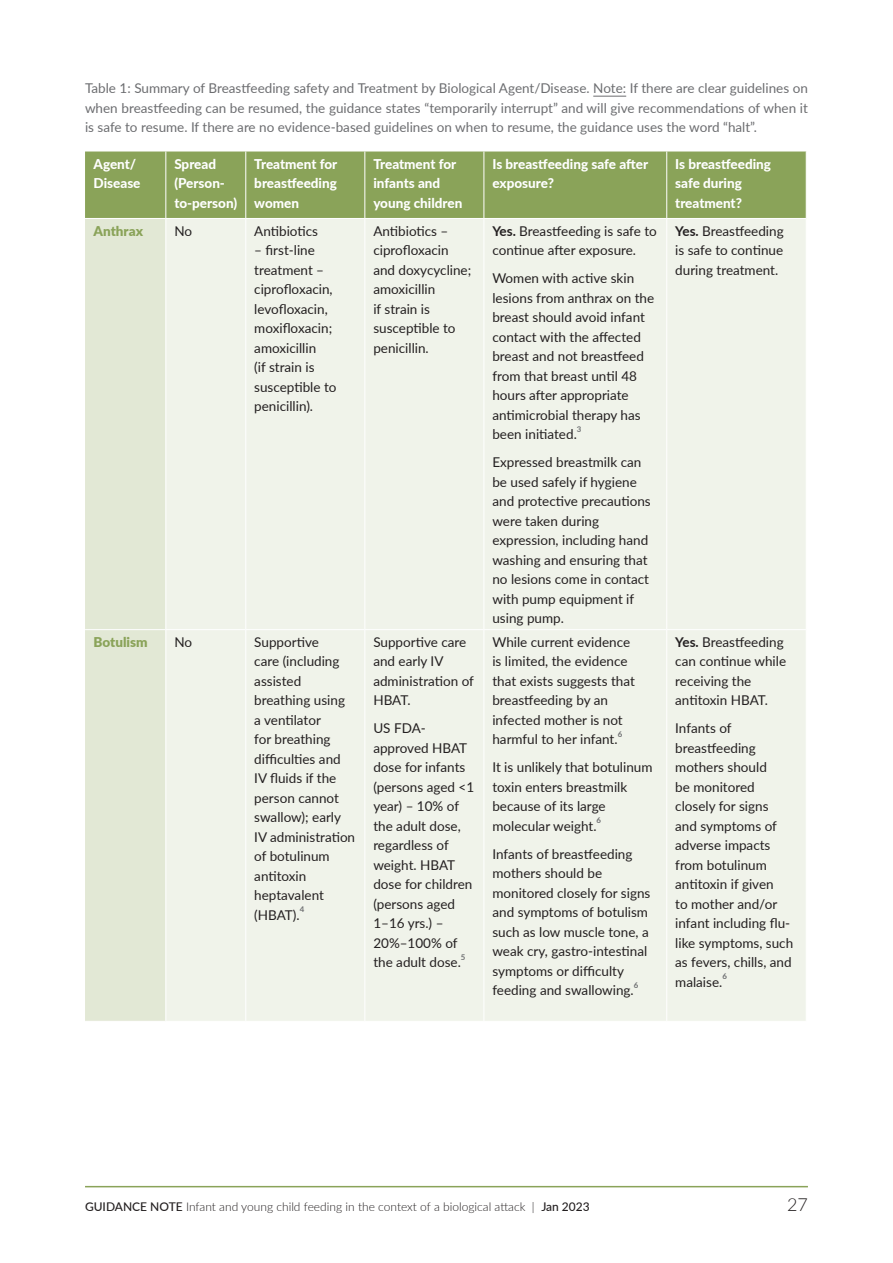
<style>
.page{position:relative;width:893px;height:1263px;background:#fff}
.page>*{position:absolute;margin:0;border:0;box-sizing:border-box;transform-origin:0 0}
.t1{font:300 18px "Lato";color:#231f20}
.text{font:13.5px/19.5px "Lato";color:#231f20}
.t2{font:13.5px/19.5px "Lato";color:#6c6d70;text-align:justify}
.table_box_heading{font:800 13.5px/19.5px "Lato";color:#fff}
.text-2{font:900 13.5px "Lato";color:#8aa359}
.t3{font:300 12px "Lato";color:#231f20}
.text-3{font:700 7.8px "Lato";color:#6c6d70}
.s1{font-weight:700}
.s2{font-weight:500}
</style>
<div class="page">
<hr style="left:85px;top:1186px;width:723px;height:1px;background:#8aa359">
<hr style="left:593px;top:96px;width:33px;height:1px;background:#6c6d70">
<div style="left:85px;top:152px;width:721px;height:66px;background:#8aa359"></div>
<div style="left:85px;top:219px;width:80px;height:802px;background:#e2e8d5"></div>
<div style="left:166px;top:219px;width:640px;height:802px;background:#f0f3ea"></div>
<hr style="left:245px;top:152px;width:1px;height:66px;background:#fff">
<hr style="left:364px;top:152px;width:1px;height:66px;background:#fff">
<hr style="left:483px;top:152px;width:1px;height:66px;background:#fff">
<hr style="left:666px;top:152px;width:1px;height:66px;background:#fff">
<hr style="left:85px;top:629px;width:81px;height:1px;background:#fff">
<hr style="left:166px;top:629px;width:80px;height:1px;background:#fff">
<hr style="left:246px;top:629px;width:119px;height:1px;background:#fff">
<hr style="left:365px;top:629px;width:119px;height:1px;background:#fff">
<hr style="left:484px;top:629px;width:183px;height:1px;background:#fff">
<hr style="left:667px;top:629px;width:140px;height:1px;background:#fff">
<hr style="left:165px;top:152px;width:1px;height:66px;background:#fff">
<hr style="left:245px;top:219px;width:1px;height:410px;background:#fff">
<hr style="left:364px;top:219px;width:1px;height:410px;background:#fff">
<hr style="left:483px;top:219px;width:1px;height:410px;background:#fff">
<hr style="left:666px;top:219px;width:1px;height:410px;background:#fff">
<hr style="left:245px;top:630px;width:1px;height:391px;background:#fff">
<hr style="left:364px;top:630px;width:1px;height:391px;background:#fff">
<hr style="left:483px;top:630px;width:1px;height:391px;background:#fff">
<hr style="left:666px;top:630px;width:1px;height:391px;background:#fff">
<p class="t2" style="left:85px;top:78px;width:724px">Table 1: Summary of Breastfeeding safety and Treatment by Biological Agent/Disease. Note: If there are clear guidelines on when breastfeeding can be resumed, the guidance states “temporarily interrupt” and will give recommendations of when it is safe to resume. If there are no evidence-based guidelines on when to resume, the guidance uses the word “halt”.</p>
<p class="table_box_heading" style="left:94px;top:153px;width:48px">Agent/<br>Disease</p>
<p class="table_box_heading" style="left:174px;top:153px;width:64px">Spread (Person&shy;to-person)</p>
<p class="table_box_heading" style="left:254px;top:153px;width:85px;text-align:justify">Treatment for breastfeeding women</p>
<p class="table_box_heading" style="left:373px;top:153px;width:91px">Treatment for infants and young children</p>
<p class="table_box_heading" style="left:492px;top:153px;width:157px">Is breastfeeding safe after exposure?</p>
<p class="table_box_heading" style="left:675px;top:153px;width:97px">Is breastfeeding safe during treatment?</p>
<p class="text-2" style="left:94px;top:221px;width:51px">Anthrax</p>
<p class="text" style="left:174px;top:220px;width:19px">No</p>
<p class="text" style="left:254px;top:220px;width:65px">Antibiotics</p>
<p class="text" style="left:254px;top:240px;width:84px">– first-line treatment – ciprofloxacin, levofloxacin, moxifloxacin; amoxicillin<br>(if strain is susceptible to penicillin).</p>
<p class="text" style="left:373px;top:220px;width:99px">Antibiotics – ciprofloxacin and doxycycline; amoxicillin<br>if strain is susceptible to penicillin.</p>
<p class="text" style="left:492px;top:220px;width:166px"><span class="s1">Yes.</span> Breastfeeding is safe to continue after exposure.</p>
<p class="text" style="left:675px;top:220px;width:110px;text-align:justify"><span class="s1">Yes.</span> Breastfeeding is safe to continue during treatment.</p>
<p class="text" style="left:492px;top:268px;width:163px">Women with active skin lesions from anthrax on the breast should avoid infant contact with the affected breast and not breastfeed from that breast until 48 hours after appropriate antimicrobial therapy has been initiated.</p>
<p class="text-3" style="left:577px;top:423px;width:6px">3</p>
<p class="text" style="left:492px;top:452px;width:160px">Expressed breastmilk can be used safely if hygiene and protective precautions were taken during expression, including hand washing and ensuring that no lesions come in contact with pump equipment if using pump.</p>
<p class="text-2" style="left:94px;top:632px;width:56px">Botulism</p>
<p class="text" style="left:174px;top:632px;width:19px">No</p>
<p class="text" style="left:254px;top:632px;width:102px">Supportive<br>care (including assisted breathing using<br>a ventilator<br>for breathing difficulties and<br>IV fluids if the person cannot swallow); early<br>IV administration of botulinum antitoxin heptavalent (HBAT).</p>
<p class="text-3" style="left:300px;top:904px;width:6px">4</p>
<p class="text" style="left:373px;top:632px;width:102px">Supportive care and early IV administration of<br>HBAT.</p>
<p class="text" style="left:373px;top:718px;width:102px">US FDA&shy;approved HBAT dose for infants (persons aged &lt;1 year) – 10% of the adult dose, regardless of weight. HBAT dose for children (persons aged<br>1–16 yrs.) –<br>20%–100% of the adult dose.</p>
<p class="text-3" style="left:461px;top:951px;width:6px">5</p>
<p class="text" style="left:492px;top:632px;width:144px">While current evidence is limited, the evidence that exists suggests that breastfeeding by an infected mother is not harmful to her infant.</p>
<p class="text-3" style="left:618px;top:728px;width:6px">6</p>
<p class="text" style="left:492px;top:757px;width:162px">It is unlikely that botulinum toxin enters breastmilk because of its large molecular weight.</p>
<p class="text-3" style="left:596px;top:815px;width:6px">6</p>
<p class="text" style="left:492px;top:844px;width:160px">Infants of breastfeeding mothers should be monitored closely for signs and symptoms of botulism such as low muscle tone, a weak cry, gastro-intestinal symptoms or difficulty feeding and swallowing.</p>
<p class="text-3" style="left:634px;top:979px;width:6px">6</p>
<p class="text" style="left:675px;top:632px;width:112px"><span class="s1">Yes.</span> Breastfeeding can continue while receiving the antitoxin HBAT.</p>
<p class="text" style="left:675px;top:718px;width:120px">Infants of breastfeeding mothers should<br>be monitored closely for signs and symptoms of adverse impacts from botulinum antitoxin if given<br>to mother and/or infant including flu&shy;like symptoms, such as fevers, chills, and malaise.</p>
<p class="text-3" style="left:722px;top:971px;width:6px">6</p>
<p class="t3" style="left:85px;top:1198px;width:506px"><span class="s2">GUIDANCE NOTE</span> Infant and young child feeding in the context of a biological attack | <span class="s2">Jan 2023</span></p>
<h1 class="t1" style="left:787px;top:1191px;width:22px">27</h1>
</div>
